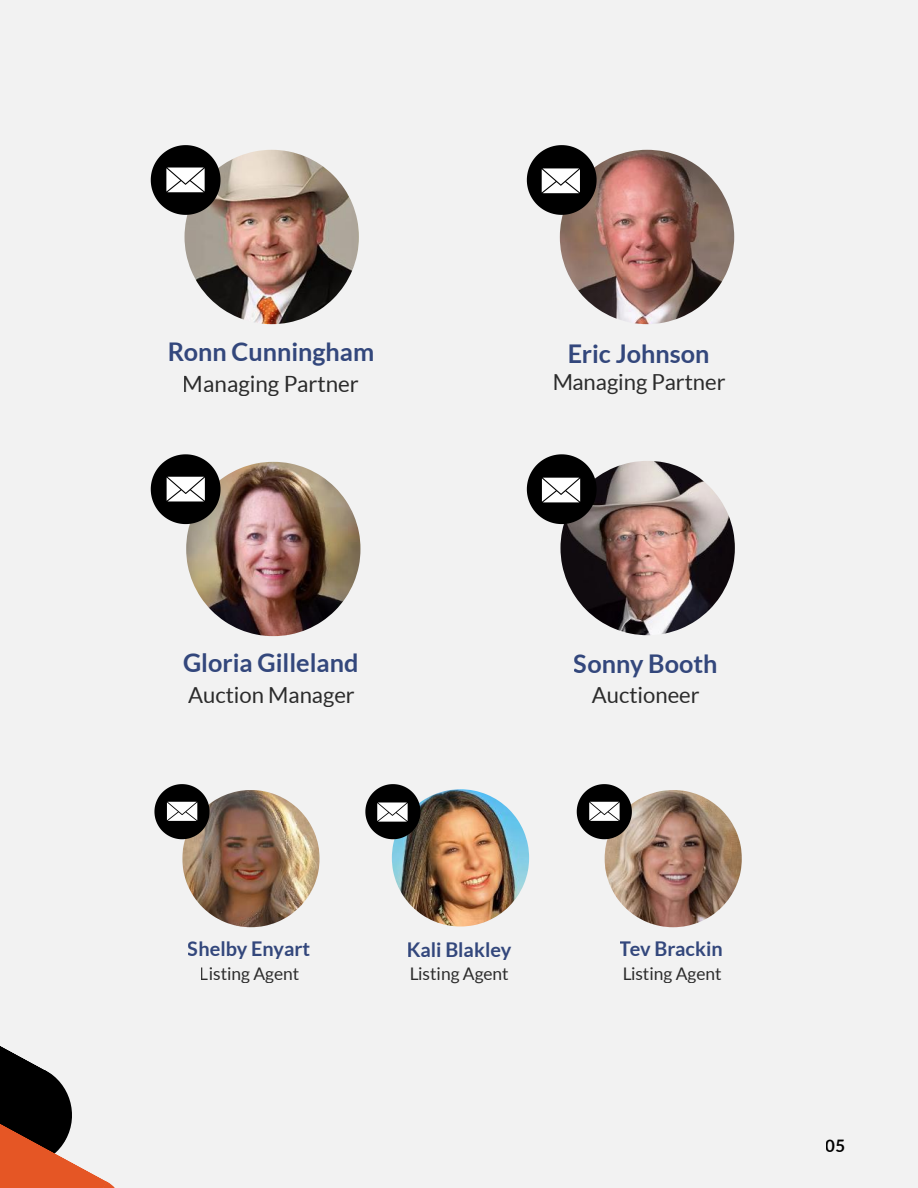
<style>
.page{position:relative;width:918px;height:1188px;background:#f2f2f2}
.page>*{position:absolute;margin:0;border:0;box-sizing:border-box;transform-origin:0 0}
.t1{font:700 25.2px "Lato";color:#33477c}
.t2{font:22.35px "Lato";color:#2b2b2b}
.t3{font:22.05px "Lato";color:#2b2b2b}
.t4{font:700 19.8px "Lato";color:#33477c}
.t5{font:17.4px "Lato";color:#2b2b2b}
.t6{font:700 16.8px "Lato";color:#000}
</style>
<div class="page">
<img style="left:185px;top:150px;width:174px;height:174px">
<svg style="left:151px;top:145px;width:70px;height:70px"></svg>
<img style="left:560px;top:150px;width:174px;height:174px">
<svg style="left:527px;top:145px;width:70px;height:70px"></svg>
<img style="left:186px;top:462px;width:175px;height:174px">
<svg style="left:151px;top:454px;width:70px;height:70px"></svg>
<img style="left:560px;top:461px;width:175px;height:174px">
<svg style="left:527px;top:454px;width:70px;height:70px"></svg>
<svg style="left:0;top:1046px;width:115px;height:142px"></svg>
<img style="left:182px;top:790px;width:138px;height:137px">
<svg style="left:154px;top:784px;width:56px;height:55px"></svg>
<img style="left:392px;top:789px;width:137px;height:138px">
<svg style="left:365px;top:784px;width:56px;height:55px"></svg>
<img style="left:605px;top:790px;width:137px;height:137px">
<svg style="left:577px;top:784px;width:55px;height:55px"></svg>
<p class="t1" style="left:167px;top:338px;width:208px">Ronn Cunningham</p>
<p class="t2" style="left:183px;top:371px;width:178px">Managing Partner</p>
<p class="t1" style="left:567px;top:339px;width:144px">Eric Johnson</p>
<p class="t3" style="left:552px;top:370px;width:175px">Managing Partner</p>
<p class="t1" style="left:183px;top:649px;width:177px">Gloria Gilleland</p>
<p class="t3" style="left:188px;top:682px;width:168px">Auction Manager</p>
<p class="t1" style="left:574px;top:650px;width:145px">Sonny Booth</p>
<p class="t3" style="left:592px;top:683px;width:109px">Auctioneer</p>
<p class="t4" style="left:188px;top:937px;width:124px">Shelby Enyart</p>
<p class="t5" style="left:200px;top:964px;width:101px">Listing Agent</p>
<p class="t4" style="left:407px;top:938px;width:106px">Kali Blakley</p>
<p class="t5" style="left:409px;top:964px;width:101px">Listing Agent</p>
<p class="t4" style="left:620px;top:937px;width:104px">Tev Brackin</p>
<p class="t5" style="left:622px;top:964px;width:101px">Listing Agent</p>
<p class="t6" style="left:826px;top:1136px;width:21px">05</p>
</div>
